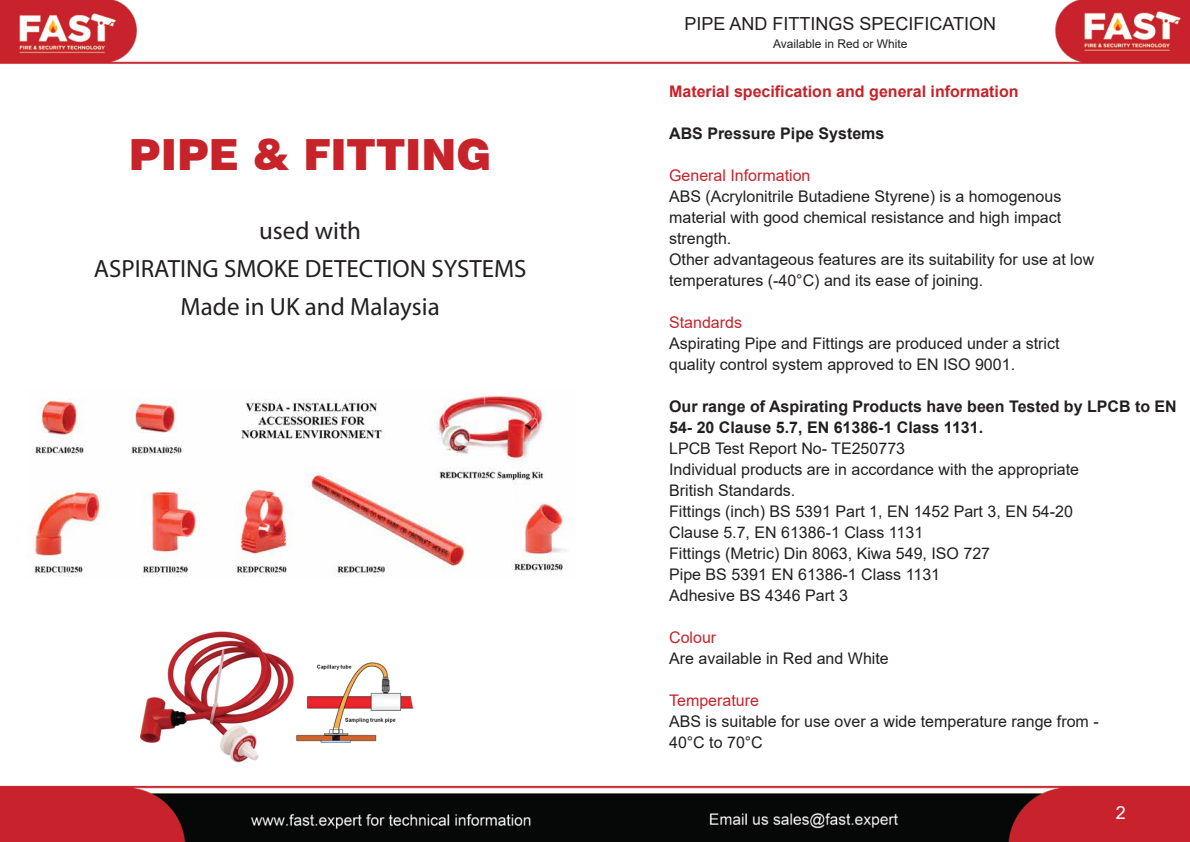
<style>
.page{position:relative;width:1190px;height:842px;background:#fff}
.page>*{position:absolute;margin:0;border:0;box-sizing:border-box;transform-origin:0 0}
.t1{font:900 43px "Swiss 721 BT";color:#c6232a}
.t2{font:25px/38px "Myriad Pro";color:#231f20;text-align:center}
.t3{font:18px "Arial";color:#231f20}
.t4{font:18px "Arial";color:#fff}
.t5{font:16px/21px "Arial";color:#231f20}
.t6{font:700 16px/21px "Arial";color:#231f20}
.t7{font:16px "Arial";color:#c6232a}
.t8{font:700 16px "Arial";color:#c6232a}
.t9{font:12px "Arial";color:#231f20}
</style>
<div class="page">
<img style="left:1px;top:0;width:1189px;height:842px">
<img style="left:28px;top:390px;width:548px;height:189px">
<img style="left:141px;top:625px;width:280px;height:140px">
<h1 class="t1" style="left:129px;top:129px;width:364px">PIPE &amp; FITTING</h1>
<h2 class="t2" style="left:94px;top:211px;width:434px">used with<br>ASPIRATING SMOKE DETECTION SYSTEMS<br>Made in UK and Malaysia</h2>
<p class="t3" style="left:684px;top:11px;width:313px">PIPE AND FITTINGS SPECIFICATION</p>
<p class="t9" style="left:773px;top:35px;width:136px">Available in Red or White</p>
<p class="t8" style="left:669px;top:81px;width:351px">Material specification and general information</p>
<p class="t6" style="left:669px;top:124px;width:217px">ABS Pressure Pipe Systems</p>
<p class="t7" style="left:669px;top:165px;width:143px">General Information</p>
<p class="t5" style="left:669px;top:186px;width:427px">ABS (Acrylonitrile Butadiene Styrene) is a homogenous material with good chemical resistance and high impact strength.<br>Other advantageous features are its suitability for use at low temperatures (-40°C) and its ease of joining.</p>
<p class="t7" style="left:669px;top:312px;width:74px">Standards</p>
<p class="t5" style="left:669px;top:333px;width:392px">Aspirating Pipe and Fittings are produced under a strict quality control system approved to EN ISO 9001.</p>
<p class="t6" style="left:669px;top:396px;width:509px">Our range of Aspirating Products have been Tested by LPCB to EN<br>54- 20 Clause 5.7, EN 61386-1 Class 1131.</p>
<p class="t5" style="left:669px;top:438px;width:411px">LPCB Test Report No- TE250773<br>Individual products are in accordance with the appropriate British Standards.<br>Fittings (inch) BS 5391 Part 1, EN 1452 Part 3, EN 54-20<br>Clause 5.7, EN 61386-1 Class 1131<br>Fittings (Metric) Din 8063, Kiwa 549, ISO 727<br>Pipe BS 5391 EN 61386-1 Class 1131<br>Adhesive BS 4346 Part 3</p>
<p class="t7" style="left:669px;top:627px;width:49px">Colour</p>
<p class="t5" style="left:669px;top:648px;width:221px">Are available in Red and White</p>
<p class="t7" style="left:669px;top:690px;width:91px">Temperature</p>
<p class="t5" style="left:669px;top:711px;width:431px">ABS is suitable for use over a wide temperature range from -<br>40°C to 70°C</p>
<p class="t4" style="left:1116px;top:801px;width:12px">2</p>
</div>
